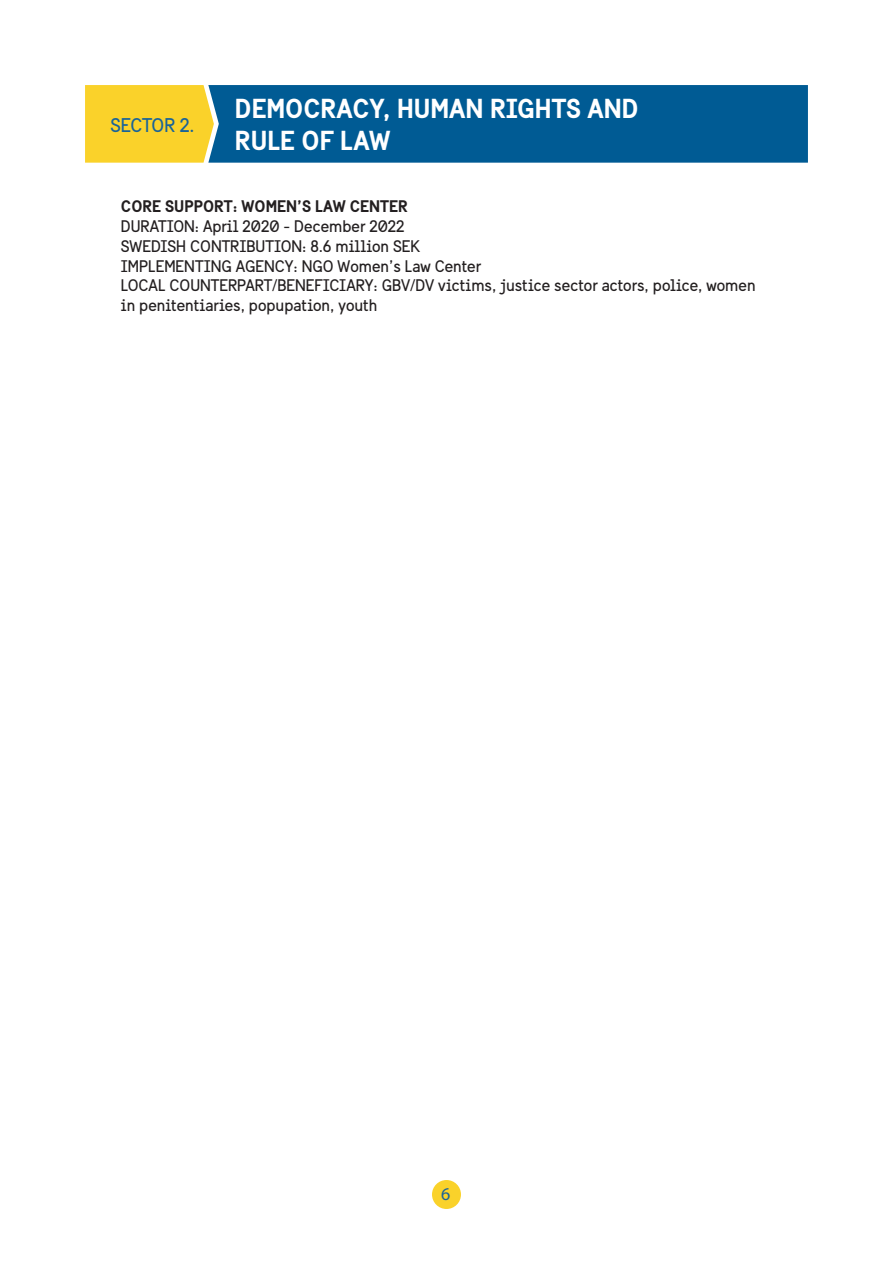
<style>
.page{position:relative;width:893px;height:1263px;background:#fff}
.page>*{position:absolute;margin:0;border:0;box-sizing:border-box;transform-origin:0 0}
.t1{font:700 27px "Sweden Sans";color:#fff}
.t2{font:19.5px "Sweden Sans";letter-spacing:-.01em;color:#186399}
.t3{font:18px "Myriad Pro";color:#186399}
.t4{font:16.5px/19.8px "Sweden Sans";color:#231f20}
.t5{font:700 16.5px "Sweden Sans";color:#231f20}
</style>
<div class="page">
<div style="left:85px;top:85px;width:123px;height:78px;background:#fad22a"></div>
<div style="left:208px;top:85px;width:600px;height:78px;background:#005b94"></div>
<div style="left:432px;top:1180px;width:29px;height:29px;background:#fad22a;border-radius:50%"></div>
<p class="t2" style="left:111px;top:113px;width:86px">SECTOR 2.</p>
<p class="t1" style="left:235px;top:91px;width:405px">DEMOCRACY, HUMAN RIGHTS AND</p>
<p class="t1" style="left:235px;top:124px;width:157px">RULE OF LAW</p>
<p class="t5" style="left:121px;top:196px;width:288px">CORE SUPPORT: WOMEN’S LAW CENTER</p>
<p class="t4" style="left:121px;top:216px;width:285px">DURATION: April 2020 - December 2022</p>
<p class="t4" style="left:121px;top:236px;width:301px">SWEDISH CONTRIBUTION: 8.6 million SEK</p>
<p class="t4" style="left:121px;top:256px;width:362px">IMPLEMENTING AGENCY: NGO Women’s Law Center</p>
<p class="t4" style="left:121px;top:276px;width:636px">LOCAL COUNTERPART/BENEFICIARY: GBV/DV victims, justice sector actors, police, women in penitentiaries, popupation, youth</p>
<p class="t3" style="left:441px;top:1183px;width:11px">6</p>
</div>
